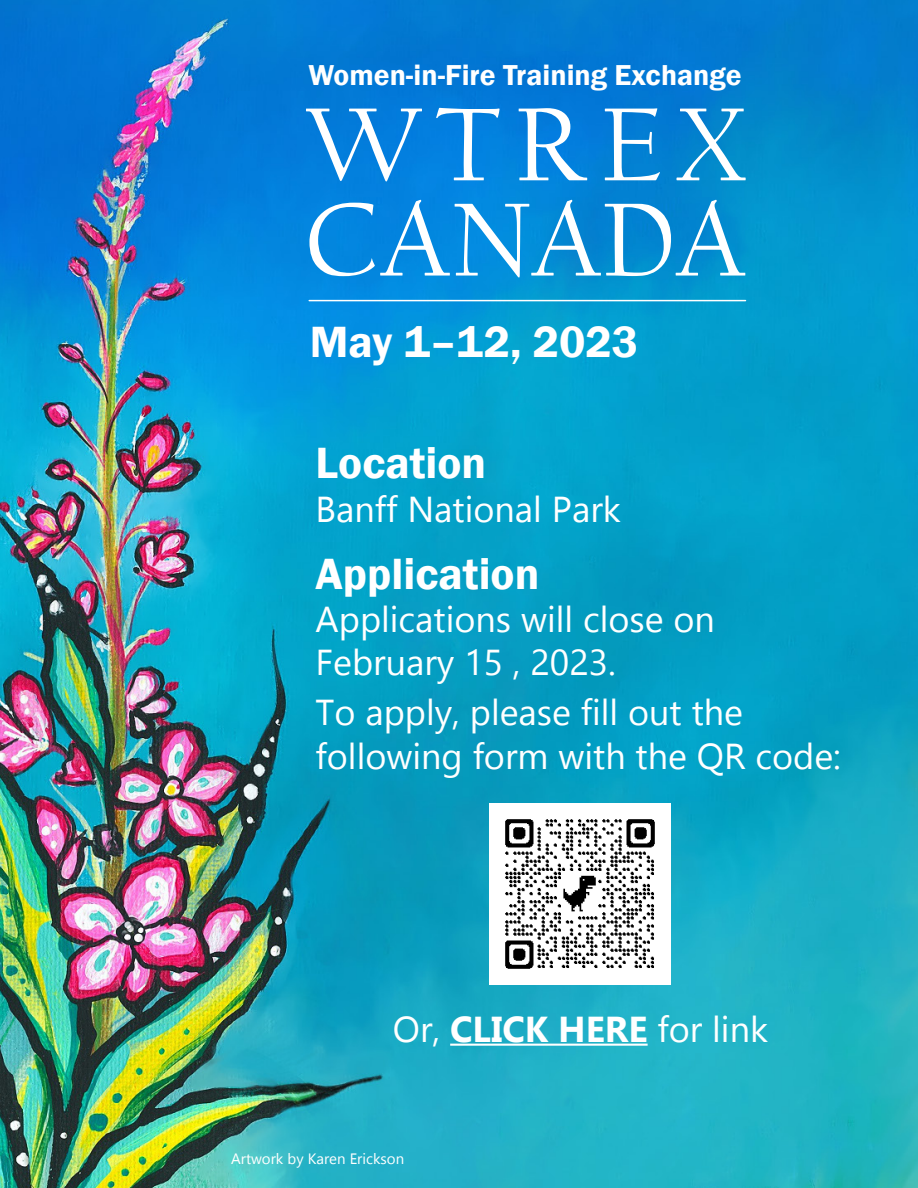
<style>
.page{position:relative;width:918px;height:1188px;background:#fff}
.page>*{position:absolute;margin:0;border:0;box-sizing:border-box;transform-origin:0 0}
.t1{font:108px/95.2px "Californian FB";color:#fff}
.t2{font:600 45px "Franklin Gothic";color:#fff}
.t3{font:36px/43.2px "Gadugi";color:#fff}
.t4{font:600 29.7px "Franklin Gothic";color:#fff}
.t5{font:15px "Gadugi";color:#fff}
.s1{font-weight:700}
</style>
<div class="page">
<img style="left:0;top:0;width:918px;height:1188px">
<hr style="left:450px;top:1044px;width:198px;height:2px;background:#fff">
<hr style="left:309px;top:300px;width:437px;height:1px;background:#fff">
<img style="left:490px;top:804px;width:181px;height:181px">
<p class="t4" style="left:308px;top:62px;width:435px">Women-in-Fire Training Exchange</p>
<h1 class="t1" style="left:305px;top:95px;width:444px">WTREX<br>CANADA</h1>
<p class="t2" style="left:310px;top:323px;width:330px">May 1–12, 2023</p>
<p class="t2" style="left:316px;top:445px;width:172px">Location</p>
<p class="t3" style="left:316px;top:491px;width:307px">Banff National Park</p>
<p class="t2" style="left:316px;top:555px;width:225px">Application</p>
<p class="t3" style="left:316px;top:601px;width:401px">Applications will close on<br>February 15 , 2023.</p>
<p class="t3" style="left:316px;top:691px;width:527px">To apply, please fill out the following form with the QR code:</p>
<p class="t3" style="left:393px;top:1011px;width:377px">Or, <span class="s1">CLICK HERE</span> for link</p>
<p class="t5" style="left:231px;top:1153px;width:175px">Artwork by Karen Erickson</p>
</div>
